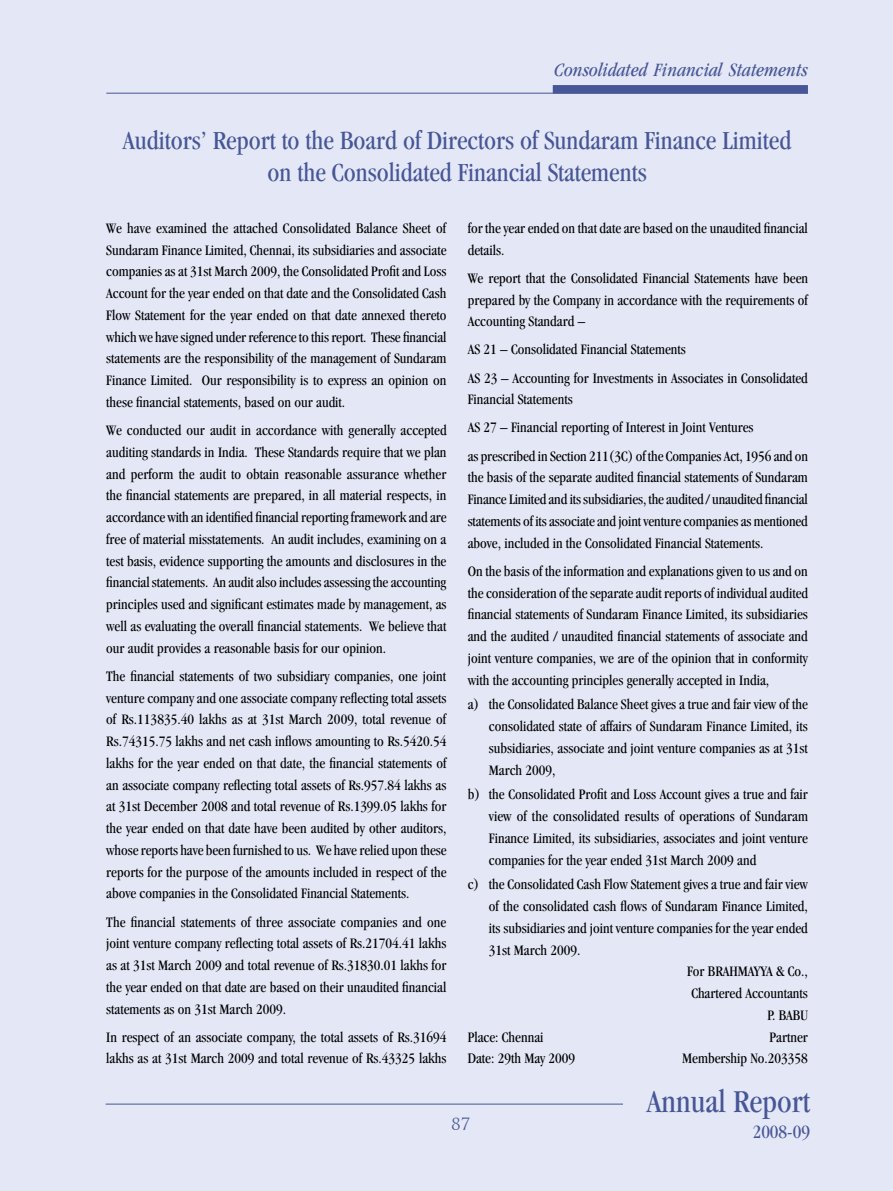
<style>
.page{position:relative;width:893px;height:1191px;background:#e4e7f5}
.page>*{position:absolute;margin:0;border:0;box-sizing:border-box;transform-origin:0 0}
.t1{font:condensed 33px "Garamond";color:#465697}
.t2{font:condensed 27px/32.4px "Garamond";color:#465697;text-align:center}
.t3{font:italic condensed 19.5px "Garamond";letter-spacing:.005em;color:#465697}
.t4{font:condensed 19.5px "Garamond";color:#465697}
.t5{font:16.5px "Trajan";color:#465697}
.t6{font:condensed 15px/21.8px "Garamond";color:#000;text-align:justify}
</style>
<div class="page">
<hr style="left:106px;top:1103px;width:517px;height:1px;background:#465697">
<hr style="left:106px;top:93px;width:702px;height:1px;background:#465697">
<div style="left:553px;top:85px;width:255px;height:9px;background:#465697;border:2px solid #465697"></div>
<h3 class="t3" style="left:554px;top:59px;width:255px">Consolidated Financial Statements</h3>
<h2 class="t2" style="left:123px;top:124px;width:670px">Auditors’ Report to the Board of Directors of Sundaram Finance Limited on the Consolidated Financial Statements</h2>
<p class="t6" style="left:106px;top:217px;width:342px">We have examined the attached Consolidated Balance Sheet of Sundaram Finance Limited, Chennai, its subsidiaries and associate companies as at 31st March 2009, the Consolidated Profit and Loss Account for the year ended on that date and the Consolidated Cash Flow Statement for the year ended on that date annexed thereto which we have signed under reference to this report. These financial statements are the responsibility of the management of Sundaram Finance Limited. Our responsibility is to express an opinion on these financial statements, based on our audit.</p>
<p class="t6" style="left:106px;top:419px;width:342px">We conducted our audit in accordance with generally accepted auditing standards in India. These Standards require that we plan and perform the audit to obtain reasonable assurance whether the financial statements are prepared, in all material respects, in accordance with an identified financial reporting framework and are free of material misstatements. An audit includes, examining on a test basis, evidence supporting the amounts and disclosures in the financial statements. An audit also includes assessing the accounting principles used and significant estimates made by management, as well as evaluating the overall financial statements. We believe that our audit provides a reasonable basis for our opinion.</p>
<p class="t6" style="left:106px;top:665px;width:342px">The financial statements of two subsidiary companies, one joint venture company and one associate company reflecting total assets of Rs.113835.40 lakhs as at 31st March 2009, total revenue of Rs.74315.75 lakhs and net cash inflows amounting to Rs.5420.54 lakhs for the year ended on that date, the financial statements of an associate company reflecting total assets of Rs.957.84 lakhs as at 31st December 2008 and total revenue of Rs.1399.05 lakhs for the year ended on that date have been audited by other auditors, whose reports have been furnished to us. We have relied upon these reports for the purpose of the amounts included in respect of the above companies in the Consolidated Financial Statements.</p>
<p class="t6" style="left:106px;top:910px;width:342px">The financial statements of three associate companies and one joint venture company reflecting total assets of Rs.21704.41 lakhs as at 31st March 2009 and total revenue of Rs.31830.01 lakhs for the year ended on that date are based on their unaudited financial statements as on 31st March 2009.</p>
<p class="t6" style="left:106px;top:1026px;width:342px">In respect of an associate company, the total assets of Rs.31694 lakhs as at 31st March 2009 and total revenue of Rs.43325 lakhs</p>
<p class="t6" style="left:468px;top:217px;width:342px">for the year ended on that date are based on the unaudited financial details.</p>
<p class="t6" style="left:468px;top:267px;width:342px">We report that the Consolidated Financial Statements have been prepared by the Company in accordance with the requirements of Accounting Standard –</p>
<p class="t6" style="left:468px;top:335px;width:342px;line-height:28.2px">AS 21 – Consolidated Financial Statements<br>AS 23 – Accounting for Investments in Associates in Consolidated</p>
<p class="t6" style="left:468px;top:385px;width:342px;line-height:28.2px;text-align:left">Financial Statements<br>AS 27 – Financial reporting of Interest in Joint Ventures<br>as prescribed in Section 211(3C) of the Companies Act, 1956 and on</p>
<p class="t6" style="left:468px;top:466px;width:342px">the basis of the separate audited financial statements of Sundaram Finance Limited and its subsidiaries, the audited / unaudited financial statements of its associate and joint venture companies as mentioned above, included in the Consolidated Financial Statements.</p>
<p class="t6" style="left:468px;top:560px;width:342px">On the basis of the information and explanations given to us and on the consideration of the separate audit reports of individual audited financial statements of Sundaram Finance Limited, its subsidiaries and the audited / unaudited financial statements of associate and joint venture companies, we are of the opinion that in conformity with the accounting principles generally accepted in India,</p>
<p class="t6" style="left:489px;top:693px;width:320px;text-indent:-21px">a) the Consolidated Balance Sheet gives a true and fair view of the consolidated state of affairs of Sundaram Finance Limited, its subsidiaries, associate and joint venture companies as at 31st March 2009,</p>
<p class="t6" style="left:489px;top:783px;width:321px;text-indent:-21px">b) the Consolidated Profit and Loss Account gives a true and fair view of the consolidated results of operations of Sundaram Finance Limited, its subsidiaries, associates and joint venture companies for the year ended 31st March 2009 and</p>
<p class="t6" style="left:468px;top:873px;width:342px">c) the Consolidated Cash Flow Statement gives a true and fair view</p>
<p class="t6" style="left:489px;top:895px;width:320px">of the consolidated cash flows of Sundaram Finance Limited,</p>
<p class="t6" style="left:489px;top:917px;width:320px">its subsidiaries and joint venture companies for the year ended</p>
<p class="t6" style="left:489px;top:938px;width:93px">31st March 2009.</p>
<p class="t6" style="left:687px;top:960px;width:122px">For BRAHMAYYA &amp; Co.,</p>
<p class="t6" style="left:691px;top:982px;width:118px">Chartered Accountants</p>
<p class="t6" style="left:767px;top:1004px;width:42px">P. BABU</p>
<p class="t6" style="left:468px;top:1025px;width:77px">Place: Chennai</p>
<p class="t6" style="left:770px;top:1025px;width:40px">Partner</p>
<p class="t6" style="left:468px;top:1047px;width:109px">Date: 29th May 2009</p>
<p class="t6" style="left:682px;top:1047px;width:127px">Membership No.203358</p>
<p class="t5" style="left:451px;top:1114px;width:21px">87</p>
<h1 class="t1" style="left:647px;top:1083px;width:165px">Annual Report</h1>
<h3 class="t4" style="left:753px;top:1120px;width:59px">2008-09</h3>
</div>
